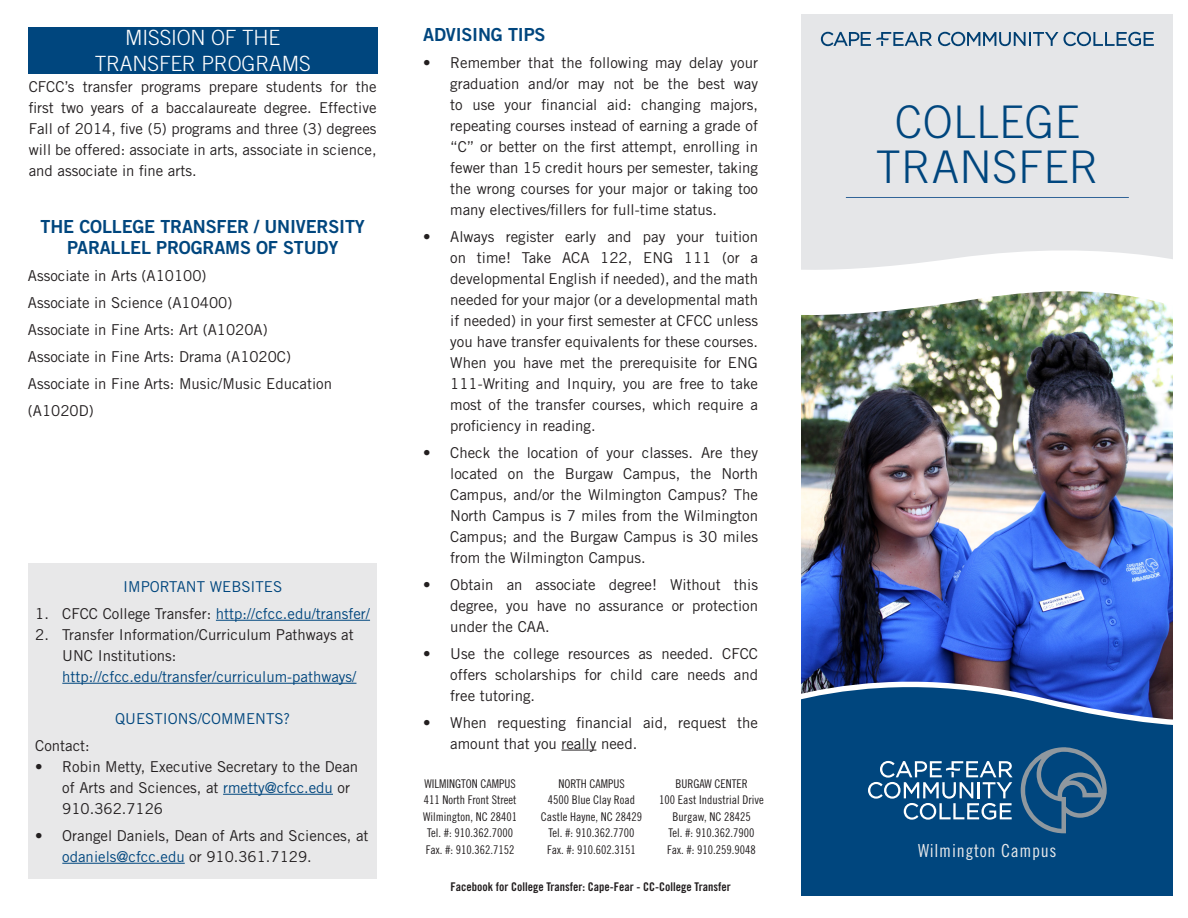
<style>
.page{position:relative;width:1188px;height:918px;background:#fff}
.page>*{position:absolute;margin:0;border:0;box-sizing:border-box;transform-origin:0 0}
.t1{font:300 45px "Trade Gothic LT Std";letter-spacing:.01em;color:#00467e}
.t2{font:300 21px/25.2px "Trade Gothic LT Std";letter-spacing:-.01em;color:#fff;text-align:center}
.t3{font:18px/21.6px "Trade Gothic LT Std Bd 2";letter-spacing:-.01em;color:#00467e;text-align:center}
.t4{font:18px "Trade Gothic LT Std Cn 18";letter-spacing:.04em;color:#e6e7e9}
.t5{font:15px/21px "Trade Gothic LT Std";color:#231f20;text-align:justify}
.t6{font:15px "Trade Gothic LT Std";color:#00467e}
.t7{font:12px "Trade Gothic LT Std Cn 18";color:#231f20}
.t8{font:12px "Trade Gothic LT Std Bd Cn 20";color:#231f20}
.s1{color:#231f20}
.s2{color:#00467e}
</style>
<div class="page">
<hr style="left:561px;top:750px;width:35px;height:1px;background:#231f20">
<div style="left:28px;top:27px;width:349px;height:47px;background:#00467e"></div>
<img style="left:802px;top:319px;width:371px;height:337px">
<svg style="left:802px;top:656px;width:371px;height:239px;fill:#00467e"></svg>
<svg style="left:1021px;top:747px;width:86px;height:86px"></svg>
<svg style="left:868px;top:761px;width:145px;height:59px"></svg>
<div style="left:802px;top:14px;width:371px;height:266px;background:#e5e6e8"></div>
<img style="left:801px;top:250px;width:372px;height:69px">
<svg style="left:938px;top:32px;width:216px;height:14px"></svg>
<svg style="left:821px;top:32px;width:111px;height:14px"></svg>
<hr style="left:846px;top:197px;width:283px;height:1px;background:#306397">
<div style="left:28px;top:564px;width:349px;height:315px;background:#e8e8e9"></div>
<hr style="left:216px;top:620px;width:154px;height:1px;background:#00467e">
<hr style="left:62px;top:683px;width:294px;height:1px;background:#00467e">
<hr style="left:223px;top:794px;width:110px;height:1px;background:#00467e">
<hr style="left:62px;top:863px;width:123px;height:1px;background:#00467e">
<p class="t2" style="left:95px;top:25px;width:218px">MISSION OF THE<br>TRANSFER PROGRAMS</p>
<p class="t5" style="left:29px;top:76px;width:349px">CFCC’s transfer programs prepare students for the first two years of a baccalaureate degree. Effective Fall of 2014, five (5) programs and three (3) degrees will be offered: associate in arts, associate in science, and associate in fine arts.</p>
<p class="t3" style="left:41px;top:215px;width:326px">THE COLLEGE TRANSFER / UNIVERSITY<br>PARALLEL PROGRAMS OF STUDY</p>
<p class="t5" style="left:28px;top:265px;width:180px">Associate in Arts (A10100)</p>
<p class="t5" style="left:28px;top:292px;width:206px">Associate in Science (A10400)</p>
<p class="t5" style="left:28px;top:319px;width:241px">Associate in Fine Arts: Art (A1020A)</p>
<p class="t5" style="left:28px;top:346px;width:265px">Associate in Fine Arts: Drama (A1020C)</p>
<p class="t5" style="left:28px;top:370px;width:306px;line-height:27px">Associate in Fine Arts: Music/Music Education (A1020D)</p>
<p class="t6" style="left:123px;top:577px;width:161px">IMPORTANT WEBSITES</p>
<p class="t6" style="left:35px;top:604px;width:336px"><span class="s1">1. CFCC College Transfer:</span> http://cfcc.edu/transfer/</p>
<p class="t5" style="left:62px;top:624px;width:296px;text-align:left;text-indent:-27px">2. Transfer Information/Curriculum Pathways at<br>UNC Institutions: <span class="s2">http://cfcc.edu/transfer/curriculum-pathways/</span></p>
<p class="t6" style="left:115px;top:709px;width:176px">QUESTIONS/COMMENTS?</p>
<p class="t5" style="left:35px;top:735px;width:56px">Contact:</p>
<p class="t5" style="left:62px;top:756px;width:297px;text-align:left;text-indent:-27px">• Robin Metty, Executive Secretary to the Dean of Arts and Sciences, at <span class="s2">rmetty@cfcc.edu</span> or<br>910.362.7126</p>
<p class="t5" style="left:62px;top:825px;width:308px;text-indent:-27px">• Orangel Daniels, Dean of Arts and Sciences, at <span class="s2">odaniels@cfcc.edu</span> or 910.361.7129.</p>
<p class="t3" style="left:423px;top:23px;width:124px">ADVISING TIPS</p>
<p class="t5" style="left:450px;top:52px;width:309px;text-indent:-27px">• Remember that the following may delay your graduation and/or may not be the best way to use your financial aid: changing majors, repeating courses instead of earning a grade of “C” or better on the first attempt, enrolling in fewer than 15 credit hours per semester, taking the wrong courses for your major or taking too many electives/fillers for full-time status.</p>
<p class="t5" style="left:450px;top:226px;width:309px;text-indent:-27px">• Always register early and pay your tuition on time! Take ACA 122, ENG 111 (or a developmental English if needed), and the math needed for your major (or a developmental math if needed) in your first semester at CFCC unless you have transfer equivalents for these courses.<br>When you have met the prerequisite for ENG 111-Writing and Inquiry, you are free to take most of the transfer courses, which require a proficiency in reading.</p>
<p class="t5" style="left:450px;top:442px;width:309px;text-indent:-27px">• Check the location of your classes. Are they located on the Burgaw Campus, the North Campus, and/or the Wilmington Campus? The North Campus is 7 miles from the Wilmington Campus; and the Burgaw Campus is 30 miles from the Wilmington Campus.</p>
<p class="t5" style="left:450px;top:574px;width:309px;text-indent:-27px">• Obtain an associate degree! Without this degree, you have no assurance or protection under the CAA.</p>
<p class="t5" style="left:450px;top:643px;width:309px;text-indent:-27px">• Use the college resources as needed. CFCC offers scholarships for child care needs and free tutoring.</p>
<p class="t5" style="left:450px;top:712px;width:309px;text-indent:-27px">• When requesting financial aid, request the amount that you really need.</p>
<p class="t7" style="left:424px;top:776px;width:93px">WILMINGTON CAMPUS</p>
<p class="t7" style="left:558px;top:776px;width:68px">NORTH CAMPUS</p>
<p class="t7" style="left:675px;top:776px;width:74px">BURGAW CENTER</p>
<p class="t7" style="left:424px;top:793px;width:94px">411 North Front Street</p>
<p class="t7" style="left:548px;top:793px;width:89px">4500 Blue Clay Road</p>
<p class="t7" style="left:659px;top:793px;width:106px">100 East Industrial Drive</p>
<p class="t7" style="left:423px;top:809px;width:95px">Wilmington, NC 28401</p>
<p class="t7" style="left:541px;top:809px;width:103px">Castle Hayne, NC 28429</p>
<p class="t7" style="left:673px;top:809px;width:80px">Burgaw, NC 28425</p>
<p class="t7" style="left:427px;top:826px;width:87px">Tel. #: 910.362.7000</p>
<p class="t7" style="left:549px;top:826px;width:87px">Tel. #: 910.362.7700</p>
<p class="t7" style="left:669px;top:826px;width:87px">Tel. #: 910.362.7900</p>
<p class="t7" style="left:426px;top:842px;width:90px">Fax. #: 910.362.7152</p>
<p class="t7" style="left:547px;top:842px;width:90px">Fax. #: 910.602.3151</p>
<p class="t7" style="left:667px;top:842px;width:90px">Fax. #: 910.259.9048</p>
<p class="t8" style="left:451px;top:879px;width:282px">Facebook for College Transfer: Cape-Fear - CC-College Transfer</p>
<p class="t1" style="left:895px;top:95px;width:187px">COLLEGE</p>
<p class="t1" style="left:876px;top:140px;width:225px">TRANSFER</p>
<p class="t4" style="left:918px;top:839px;width:140px">Wilmington Campus</p>
</div>
